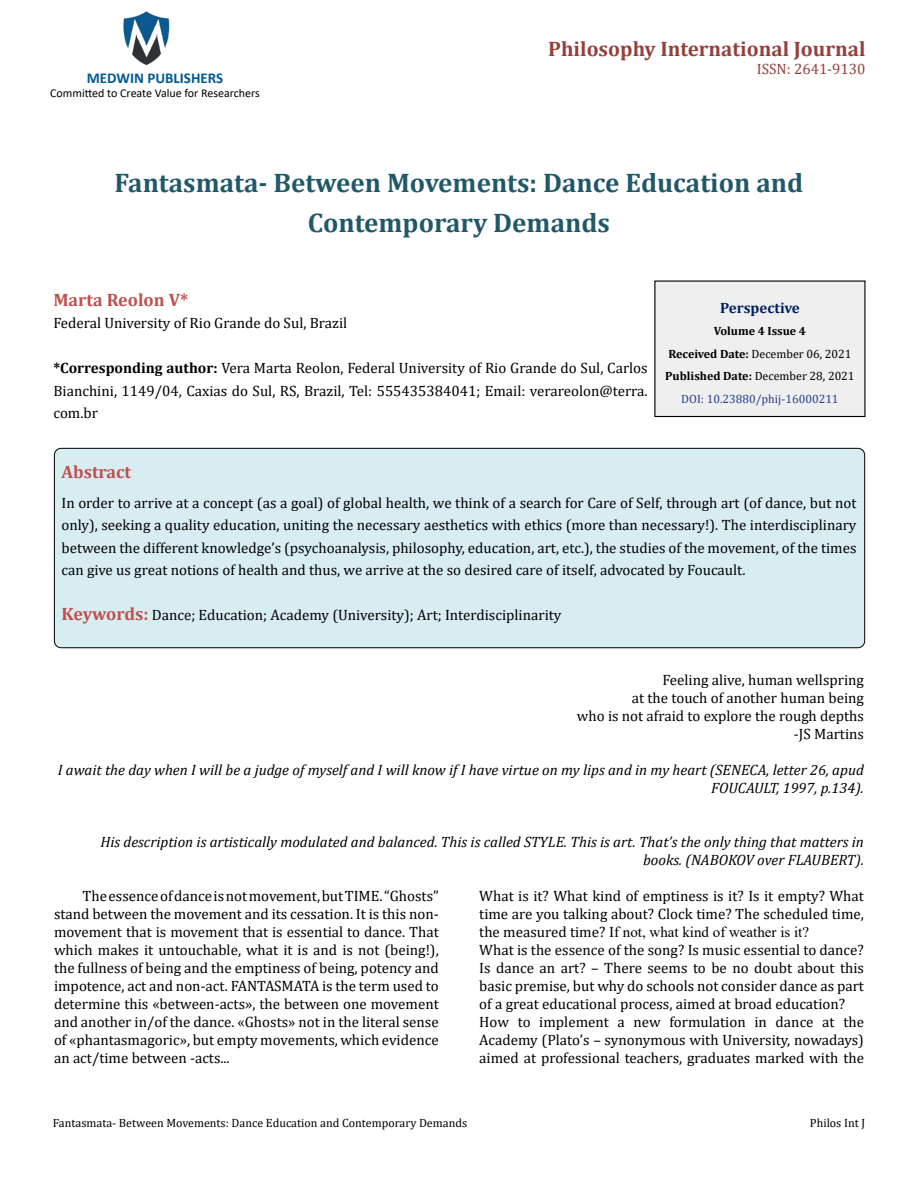
<style>
.page{position:relative;width:918px;height:1188px;background:#fff}
.page>*{position:absolute;margin:0;border:0;box-sizing:border-box;transform-origin:0 0}
.t1{font:700 27px/40.5px "Cambria";color:#215868;text-align:center}
.t2{font:700 21px "Cambria";color:#953f3c}
.t3{font:700 18px "Cambria";color:#c0504d}
.t4{font:15px/18px "Cambria";color:#000;text-align:justify}
.t5{font:italic 15px/18px "Cambria";color:#000;text-align:right}
.t6{font:15px "Times New Roman";color:#000}
.t7{font:700 15px "Calibri";color:#005991}
.t8{font:15px "Cambria";color:#953f3c}
.t9{font:700 15px "Cambria";color:#002060}
.t10{font:700 12px/22.5px "Cambria";color:#000;text-align:center}
.t11{font:12px "Cambria";color:#000}
.t12{font:12px "Calibri";color:#000}
.s1{font-weight:700}
.s2{font-weight:400}
.s3{font-weight:400;color:#25408f}
.s4{font-weight:700;font-size:18px;color:#c0504d}
.s5{font-family:"Cambria"}
</style>
<div class="page">
<img style="left:123px;top:11px;width:47px;height:55px">
<div style="left:655px;top:281px;width:210px;height:135px;background:#efefef"></div>
<div style="left:654px;top:280px;width:212px;height:137px;border:1px solid #000"></div>
<div style="left:54px;top:448px;width:811px;height:200px;background:#d8edf2;border-radius:7px"></div>
<div style="left:54px;top:448px;width:811px;height:200px;border:1px solid #000;border-radius:7px"></div>
<p class="t7" style="left:87px;top:67px;width:138px">MEDWIN PUBLISHERS</p>
<p class="t12" style="left:50px;top:85px;width:211px">Committed to Create Value for Researchers</p>
<h2 class="t2" style="left:548px;top:34px;width:319px">Philosophy International Journal</h2>
<p class="t8" style="left:757px;top:60px;width:110px">ISSN: 2641-9130</p>
<h1 class="t1" style="left:115px;top:161px;width:690px">Fantasmata- Between Movements: Dance Education and<br>Contemporary Demands</h1>
<p class="t3" style="left:53px;top:287px;width:136px">Marta Reolon V*</p>
<p class="t4" style="left:53px;top:314px;width:295px">Federal University of Rio Grande do Sul, Brazil</p>
<p class="t4" style="left:53px;top:357px;width:596px;line-height:22.5px"><span class="s1">*Corresponding author:</span> Vera Marta Reolon, Federal University of Rio Grande do Sul, Carlos Bianchini, 1149/04, Caxias do Sul, RS, Brazil, Tel: 555435384041; Email: verareolon@terra. com.br</p>
<p class="t9" style="left:720px;top:297px;width:81px">Perspective</p>
<p class="t10" style="left:665px;top:320px;width:191px">Volume 4 Issue 4<br>Received Date: <span class="s2">December 06, 2021<br></span>Published Date: <span class="s2">December 28, 2021<br></span><span class="s3">DOI: 10.23880/phij-16000211</span></p>
<p class="t3" style="left:62px;top:460px;width:71px">Abstract</p>
<p class="t4" style="left:62px;top:491px;width:796px;line-height:22.5px">In order to arrive at a concept (as a goal) of global health, we think of a search for Care of Self, through art (of dance, but not only), seeking a quality education, uniting the necessary aesthetics with ethics (more than necessary!). The interdisciplinary between the different knowledge’s (psychoanalysis, philosophy, education, art, etc.), the studies of the movement, of the times can give us great notions of health and thus, we arrive at the so desired care of itself, advocated by Foucault.</p>
<p class="t4" style="left:62px;top:606px;width:501px"><span class="s4">Keywords:</span> Dance; Education; Academy (University); Art; Interdisciplinarity</p>
<p class="t4" style="left:577px;top:671px;width:289px;text-align:right">Feeling alive, human wellspring<br>at the touch of another human being<br>who is not afraid to explore the rough depths -JS Martins</p>
<p class="t5" style="left:58px;top:760px;width:808px">I await the day when I will be a judge of myself and I will know if I have virtue on my lips and in my heart (SENECA, letter 26, apud<br>FOUCAULT, 1997, p.134).</p>
<p class="t5" style="left:100px;top:832px;width:765px">His description is artistically modulated and balanced. This is called STYLE. This is art. That’s the only thing that matters in books. (NABOKOV over FLAUBERT).</p>
<p class="t4" style="left:54px;top:887px;width:386px;text-indent:29px">The essence of dance is not movement, but TIME.“Ghosts” stand between the movement and its cessation. It is this non&shy;movement that is movement that is essential to dance. That which makes it untouchable, what it is and is not (being!), the fullness of being and the emptiness of being, potency and impotence, act and non-act. FANTASMATA is the term used to determine this «between-acts», the between one movement and another in/of the dance. «Ghosts» not in the literal sense of «phantasmagoric», but empty movements, which evidence an act/time between -acts...</p>
<p class="t4" style="left:479px;top:887px;width:386px">What is it? What kind of emptiness is it? Is it empty? What time are you talking about? Clock time? The scheduled time,</p>
<p class="t6" style="left:479px;top:921px;width:331px"><span class="s5">the measured time?</span> If not, what kind of weather is it?</p>
<p class="t4" style="left:479px;top:941px;width:386px;text-align:left">What is the essence of the song? Is music essential to dance?<br>Is dance an art? – There seems to be no doubt about this basic premise, but why do schools not consider dance as part of a great educational process, aimed at broad education?<br>How to implement a new formulation in dance at the Academy (Plato’s – synonymous with University, nowadays) aimed at professional teachers, graduates marked with the</p>
<p class="t11" style="left:53px;top:1116px;width:416px">Fantasmata- Between Movements: Dance Education and Contemporary Demands</p>
<p class="t11" style="left:810px;top:1116px;width:57px">Philos Int J</p>
</div>
